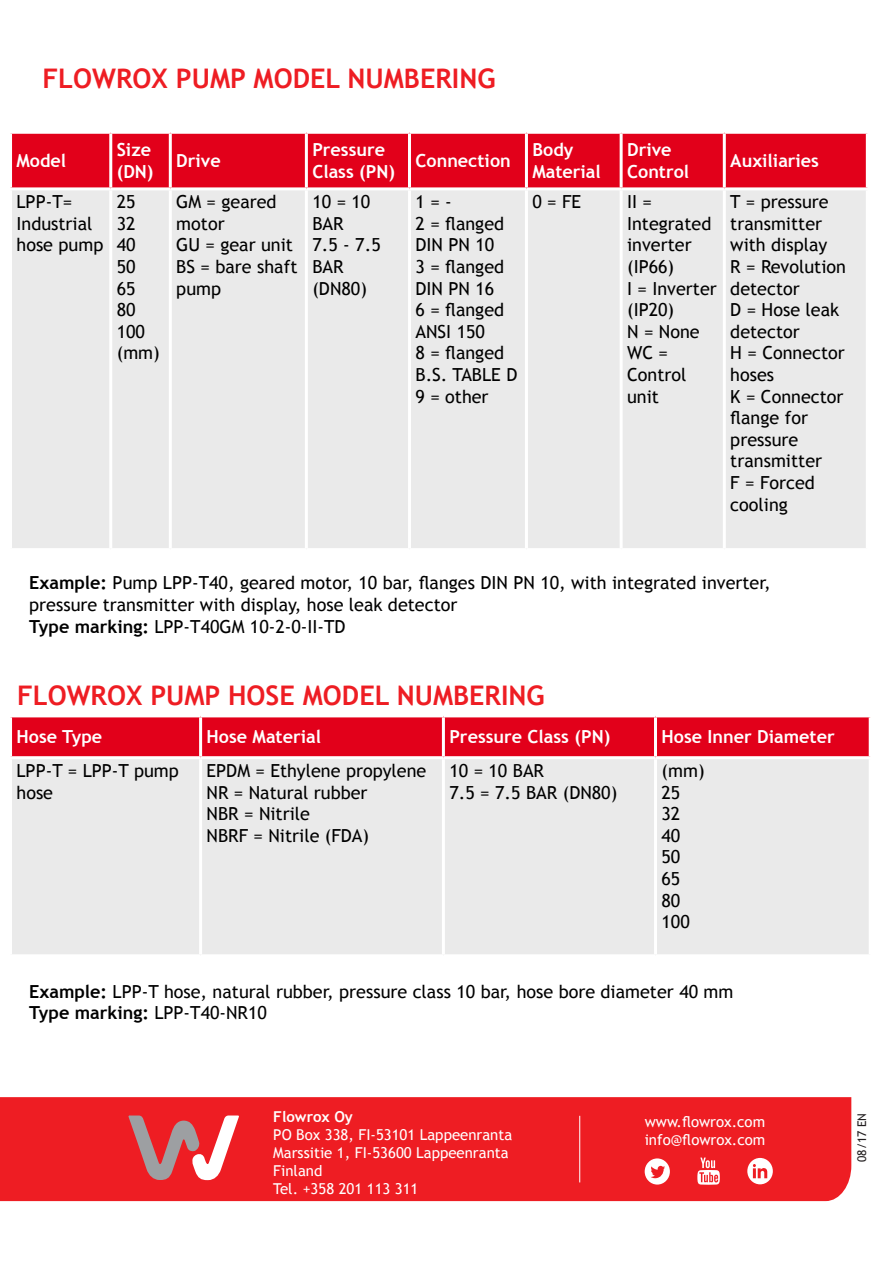
<style>
.page{position:relative;width:893px;height:1263px;background:#fff}
.page>*{position:absolute;margin:0;border:0;box-sizing:border-box;transform-origin:0 0}
.t1{font:700 27px "Trebuchet MS";color:#ee1d23}
.t2{font:18px/21.6px "Trebuchet MS";color:#000}
.t3{font:700 18px/21.6px "Trebuchet MS";color:#fff}
.t4{font:700 18px "Trebuchet MS";color:#000}
.t5{font:15px "Trebuchet MS";color:#fff}
.t6{font:700 15px "Trebuchet MS";color:#fff}
.t7{font:12px "Trebuchet MS";color:#231f20}
.s1{font-weight:700}
.s2{font-weight:400}
</style>
<div class="page">
<div style="left:0;top:1097px;width:851px;height:104px;background:#ee1d23"></div>
<svg style="left:128px;top:1115px;width:111px;height:65px;background:#db6367"></svg>
<hr style="left:579px;top:1116px;width:1px;height:66px;background:#fff">
<svg style="left:645px;top:1158px;width:25px;height:26px"></svg>
<svg style="left:747px;top:1158px;width:26px;height:26px"></svg>
<svg style="left:753px;top:1164px;width:14px;height:14px"></svg>
<svg style="left:697px;top:1157px;width:23px;height:28px"></svg>
<div style="left:12px;top:134px;width:854px;height:53px;background:#e2001a"></div>
<div style="left:12px;top:190px;width:854px;height:358px;background:#eaeaea"></div>
<hr style="left:109px;top:134px;width:3px;height:53px;background:#fff">
<hr style="left:109px;top:190px;width:3px;height:358px;background:#fff">
<hr style="left:169px;top:134px;width:3px;height:53px;background:#fff">
<hr style="left:169px;top:190px;width:3px;height:358px;background:#fff">
<hr style="left:305px;top:134px;width:3px;height:53px;background:#fff">
<hr style="left:305px;top:190px;width:3px;height:358px;background:#fff">
<hr style="left:408px;top:134px;width:3px;height:53px;background:#fff">
<hr style="left:408px;top:190px;width:3px;height:358px;background:#fff">
<hr style="left:525px;top:134px;width:3px;height:53px;background:#fff">
<hr style="left:525px;top:190px;width:3px;height:358px;background:#fff">
<hr style="left:620px;top:134px;width:3px;height:53px;background:#fff">
<hr style="left:620px;top:190px;width:3px;height:358px;background:#fff">
<hr style="left:723px;top:134px;width:3px;height:53px;background:#fff">
<hr style="left:723px;top:190px;width:3px;height:358px;background:#fff">
<div style="left:12px;top:717px;width:857px;height:39px;background:#e2001a"></div>
<div style="left:12px;top:759px;width:857px;height:195px;background:#eaeaea"></div>
<hr style="left:199px;top:717px;width:3px;height:39px;background:#fff">
<hr style="left:199px;top:759px;width:3px;height:195px;background:#fff">
<hr style="left:442px;top:717px;width:3px;height:39px;background:#fff">
<hr style="left:442px;top:759px;width:3px;height:195px;background:#fff">
<hr style="left:654px;top:717px;width:3px;height:39px;background:#fff">
<hr style="left:654px;top:759px;width:3px;height:195px;background:#fff">
<p class="t1" style="left:43px;top:62px;width:454px">FLOWROX PUMP MODEL NUMBERING</p>
<p class="t3" style="left:17px;top:150px;width:51px">Model</p>
<p class="t3" style="left:117px;top:139px;width:36px">Size</p>
<p class="t3" style="left:117px;top:161px;width:38px">(DN)</p>
<p class="t3" style="left:176px;top:150px;width:46px">Drive</p>
<p class="t3" style="left:312px;top:139px;width:84px">Pressure<br>Class (PN)</p>
<p class="t3" style="left:415px;top:150px;width:97px">Connection</p>
<p class="t3" style="left:532px;top:139px;width:42px">Body</p>
<p class="t3" style="left:532px;top:161px;width:70px">Material</p>
<p class="t3" style="left:627px;top:139px;width:46px">Drive</p>
<p class="t3" style="left:627px;top:161px;width:64px">Control</p>
<p class="t3" style="left:730px;top:150px;width:90px">Auxiliaries</p>
<p class="t2" style="left:17px;top:191px;width:88px">LPP-T=<br>Industrial hose pump</p>
<p class="t2" style="left:117px;top:191px;width:20px">25</p>
<p class="t2" style="left:117px;top:212px;width:20px">32</p>
<p class="t2" style="left:117px;top:234px;width:20px">40</p>
<p class="t2" style="left:117px;top:256px;width:20px">50</p>
<p class="t2" style="left:117px;top:277px;width:20px">65</p>
<p class="t2" style="left:117px;top:299px;width:20px">80</p>
<p class="t2" style="left:117px;top:320px;width:30px">100</p>
<p class="t2" style="left:117px;top:342px;width:45px">(mm)</p>
<p class="t2" style="left:176px;top:191px;width:102px">GM = geared motor</p>
<p class="t2" style="left:176px;top:234px;width:118px">GU = gear unit</p>
<p class="t2" style="left:176px;top:256px;width:123px">BS = bare shaft pump</p>
<p class="t2" style="left:312px;top:191px;width:59px">10 = 10<br>BAR</p>
<p class="t2" style="left:312px;top:234px;width:70px">7.5 - 7.5<br>BAR</p>
<p class="t2" style="left:312px;top:277px;width:56px">(DN80)</p>
<p class="t2" style="left:415px;top:191px;width:38px">1 = -</p>
<p class="t2" style="left:415px;top:212px;width:90px">2 = flanged<br>DIN PN 10</p>
<p class="t2" style="left:415px;top:256px;width:90px">3 = flanged<br>DIN PN 16</p>
<p class="t2" style="left:415px;top:299px;width:90px">6 = flanged<br>ANSI 150</p>
<p class="t2" style="left:415px;top:342px;width:103px">8 = flanged<br>B.S. TABLE D</p>
<p class="t2" style="left:415px;top:385px;width:75px">9 = other</p>
<p class="t2" style="left:532px;top:191px;width:50px">0 = FE</p>
<p class="t2" style="left:627px;top:191px;width:86px">II =<br>Integrated inverter (IP66)</p>
<p class="t2" style="left:627px;top:277px;width:91px">I = Inverter (IP20)</p>
<p class="t2" style="left:627px;top:320px;width:74px">N = None</p>
<p class="t2" style="left:627px;top:342px;width:61px">WC =<br>Control unit</p>
<p class="t2" style="left:730px;top:191px;width:100px">T = pressure transmitter with display</p>
<p class="t2" style="left:730px;top:256px;width:117px">R = Revolution detector</p>
<p class="t2" style="left:730px;top:299px;width:110px">D = Hose leak detector</p>
<p class="t2" style="left:730px;top:342px;width:116px">H = Connector hoses</p>
<p class="t2" style="left:730px;top:385px;width:115px">K = Connector flange for</p>
<p class="t2" style="left:730px;top:428px;width:93px">pressure transmitter</p>
<p class="t2" style="left:730px;top:472px;width:86px">F = Forced cooling</p>
<p class="t2" style="left:29px;top:572px;width:743px"><span class="s1">Example:</span> Pump LPP-T40, geared motor, 10 bar, flanges DIN PN 10, with integrated inverter, pressure transmitter with display, hose leak detector</p>
<p class="t2" style="left:29px;top:615px;width:318px"><span class="s1">Type marking:</span> LPP-T40GM 10-2-0-II-TD</p>
<p class="t1" style="left:17px;top:678px;width:529px">FLOWROX PUMP HOSE MODEL NUMBERING</p>
<p class="t3" style="left:17px;top:726px;width:87px">Hose Type</p>
<p class="t3" style="left:207px;top:726px;width:116px">Hose Material</p>
<p class="t3" style="left:449px;top:726px;width:162px">Pressure Class (PN)</p>
<p class="t3" style="left:661px;top:726px;width:175px">Hose Inner Diameter</p>
<p class="t2" style="left:17px;top:760px;width:164px">LPP-T = LPP-T pump hose</p>
<p class="t2" style="left:207px;top:760px;width:221px">EPDM = Ethylene propylene</p>
<p class="t2" style="left:449px;top:760px;width:96px">10 = 10 BAR</p>
<p class="t2" style="left:449px;top:781px;width:169px">7.5 = 7.5 BAR (DN80)</p>
<p class="t2" style="left:661px;top:760px;width:45px">(mm)</p>
<p class="t2" style="left:661px;top:781px;width:20px">25</p>
<p class="t2" style="left:661px;top:803px;width:20px">32</p>
<p class="t2" style="left:661px;top:824px;width:20px">40</p>
<p class="t2" style="left:661px;top:846px;width:20px">50</p>
<p class="t2" style="left:661px;top:868px;width:20px">65</p>
<p class="t2" style="left:661px;top:889px;width:20px">80</p>
<p class="t2" style="left:661px;top:911px;width:30px">100</p>
<p class="t2" style="left:207px;top:781px;width:162px">NR = Natural rubber</p>
<p class="t2" style="left:207px;top:803px;width:105px">NBR = Nitrile</p>
<p class="t2" style="left:207px;top:824px;width:164px">NBRF = Nitrile (FDA)</p>
<p class="t2" style="left:29px;top:980px;width:706px"><span class="s1">Example:</span> LPP-T hose, natural rubber, pressure class 10 bar, hose bore diameter 40 mm</p>
<p class="t4" style="left:29px;top:1002px;width:239px">Type marking: <span class="s2">LPP-T40-NR10</span></p>
<p class="t6" style="left:273px;top:1107px;width:81px">Flowrox Oy</p>
<p class="t5" style="left:273px;top:1125px;width:240px">PO Box 338, FI-53101 Lappeenranta</p>
<p class="t5" style="left:273px;top:1143px;width:237px">Marssitie 1, FI-53600 Lappeenranta</p>
<p class="t5" style="left:273px;top:1161px;width:51px">Finland</p>
<p class="t5" style="left:273px;top:1179px;width:147px">Tel. +358 201 113 311</p>
<p class="t5" style="left:645px;top:1112px;width:122px">www.flowrox.com</p>
<p class="t5" style="left:645px;top:1130px;width:122px">info@flowrox.com</p>
<p class="t7" style="left:854px;top:1162px;width:51px;rotate:-90deg">08/17 EN</p>
</div>
